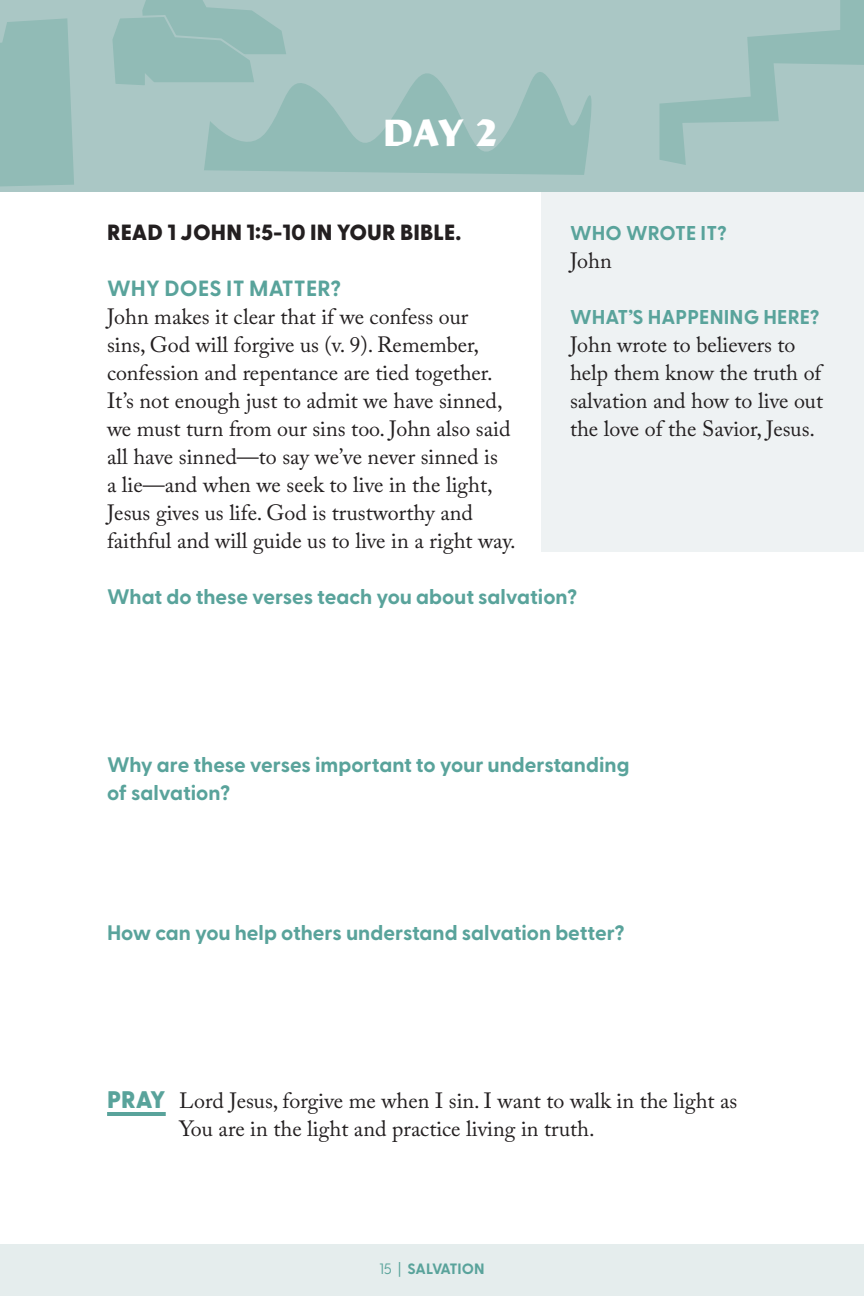
<style>
.page{position:relative;width:864px;height:1296px;background:#fff}
.page>*{position:absolute;margin:0;border:0;box-sizing:border-box;transform-origin:0 0}
.Head_Day{font:700 36px "Manofa";color:#fff}
.pray-devo{font:800 24px "Greycliff CF";color:#59a39b}
.body_no_indent{font:22px/28px "Adobe Caslon Pro";color:#231f20}
.pray_body{font:22px/28px "Adobe Caslon Pro";color:#231f20}
.Body_with_Run-in_He{font:800 22px "Greycliff CF";letter-spacing:.01em;color:#231f20}
.Subhead_3{font:700 22px "Greycliff CF";letter-spacing:.01em;color:#59a39b}
.Activity_Questions_w{font:700 21px/28px "Greycliff CF";color:#59a39b}
.Subhead_3-2{font:700 20px "Greycliff CF";letter-spacing:.01em;color:#59a39b}
.t1{font:700 15px "Greycliff CF";letter-spacing:-.015em;color:#59a39b}
.s1{font-weight:400}
</style>
<div class="page">
<div style="left:0;top:1244px;width:864px;height:52px;background:#e5eded"></div>
<div style="left:541px;top:191px;width:323px;height:361px;background:#eef2f3"></div>
<div style="left:0;top:0;width:864px;height:191px;background:#aac7c5"></div>
<svg style="left:0;top:18px;width:74px;height:168px;background:#92bbb7"></svg>
<svg style="left:660px;top:0;width:204px;height:165px"></svg>
<svg style="left:112px;top:0;width:173px;height:85px"></svg>
<svg style="left:204px;top:49px;width:388px;height:126px"></svg>
<hr style="left:107px;top:1112px;width:59px;height:4px;background:#59a39b">
<p class="Head_Day" style="left:382px;top:101px;width:117px">DAY 2</p>
<p class="Body_with_Run-in_He" style="left:107px;top:215px;width:356px">READ 1 JOHN 1:5-10 IN YOUR BIBLE.</p>
<p class="Subhead_3-2" style="left:570px;top:218px;width:158px">WHO WROTE IT?</p>
<p class="body_no_indent" style="left:570px;top:246px;width:43px">John</p>
<p class="Subhead_3-2" style="left:570px;top:302px;width:251px">WHAT’S HAPPENING HERE?</p>
<p class="body_no_indent" style="left:570px;top:330px;width:255px">John wrote to believers to help them know the truth of salvation and how to live out the love of the Savior, Jesus.</p>
<p class="Subhead_3" style="left:107px;top:272px;width:236px">WHY DOES IT MATTER?</p>
<p class="body_no_indent" style="left:107px;top:302px;width:410px">John makes it clear that if we confess our<br>sins, God will forgive us (v. 9). Remember, confession and repentance are tied together.<br>It’s not enough just to admit we have sinned, we must turn from our sins too. John also said all have sinned—to say we’ve never sinned is<br>a lie—and when we seek to live in the light, Jesus gives us life. God is trustworthy and faithful and will guide us to live in a right way.</p>
<p class="Activity_Questions_w" style="left:107px;top:582px;width:472px">What do these verses teach you about salvation?</p>
<p class="Activity_Questions_w" style="left:107px;top:750px;width:524px">Why are these verses important to your understanding of salvation?</p>
<p class="Activity_Questions_w" style="left:107px;top:918px;width:519px">How can you help others understand salvation better?</p>
<p class="pray-devo" style="left:107px;top:1081px;width:60px">PRAY</p>
<p class="pray_body" style="left:179px;top:1086px;width:560px">Lord Jesus, forgive me when I sin. I want to walk in the light as<br>You are in the light and practice living in truth.</p>
<p class="t1" style="left:379px;top:1257px;width:107px"><span class="s1">15 |</span> SALVATION</p>
</div>
